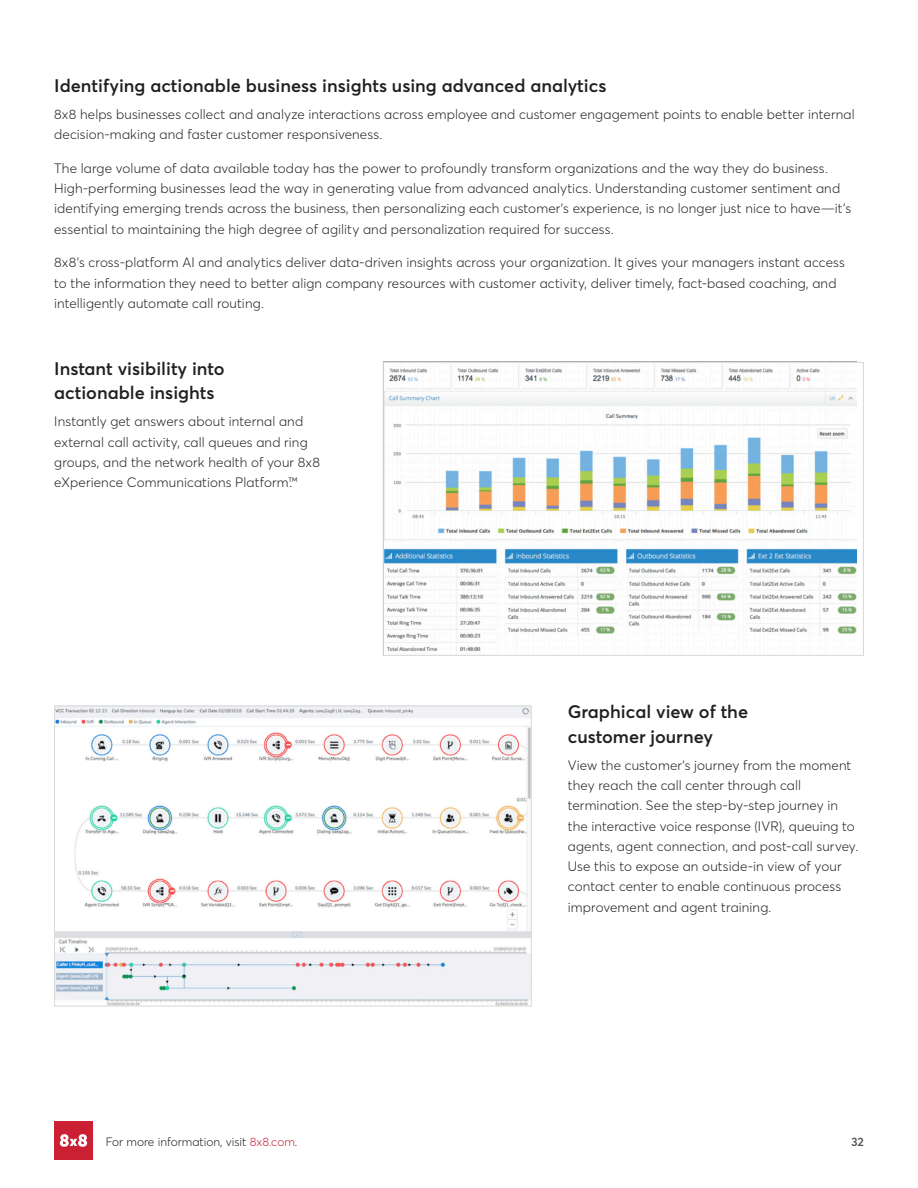
<style>
.page{position:relative;width:918px;height:1188px;background:#fff}
.page>*{position:absolute;margin:0;border:0;box-sizing:border-box;transform-origin:0 0}
.Subhead_Level_2{font:600 18px/24.8px "Averta";color:#231f20}
.Body{font:300 13.5px/20.2px "Averta";letter-spacing:.01em;color:#231f20}
.t1{font:300 12px "Averta";color:#231f20}
.t2{font:600 12px "Averta";color:#54555a}
.s1{color:#cb2033}
</style>
<div class="page">
<img style="left:54px;top:705px;width:478px;height:302px">
<div style="left:54px;top:706px;width:478px;height:300px;border:1px solid #d9d9d5"></div>
<img style="left:385px;top:364px;width:471px;height:290px">
<div style="left:383px;top:362px;width:481px;height:294px;border:1px solid #d9d9d5"></div>
<div style="left:54px;top:1121px;width:39px;height:39px;background:#cb2033"></div>
<svg style="left:60px;top:1134px;width:27px;height:13px"></svg>
<p class="Subhead_Level_2" style="left:54px;top:72px;width:554px">Identifying actionable business insights using advanced analytics</p>
<p class="Body" style="left:54px;top:103px;width:802px">8x8 helps businesses collect and analyze interactions across employee and customer engagement points to enable better internal decision-making and faster customer responsiveness.</p>
<p class="Body" style="left:54px;top:157px;width:799px">The large volume of data available today has the power to profoundly transform organizations and the way they do business.<br>High-performing businesses lead the way in generating value from advanced analytics. Understanding customer sentiment and identifying emerging trends across the business, then personalizing each customer’s experience, is no longer just nice to have—it’s essential to maintaining the high degree of agility and personalization required for success.</p>
<p class="Body" style="left:54px;top:252px;width:792px">8x8’s cross-platform AI and analytics deliver data-driven insights across your organization. It gives your managers instant access to the information they need to better align company resources with customer activity, deliver timely, fact-based coaching, and intelligently automate call routing.</p>
<p class="Subhead_Level_2" style="left:54px;top:355px;width:172px">Instant visibility into actionable insights</p>
<p class="Body" style="left:54px;top:411px;width:267px">Instantly get answers about internal and external call activity, call queues and ring groups, and the network health of your 8x8 eXperience Communications Platform™.</p>
<p class="Subhead_Level_2" style="left:568px;top:699px;width:182px">Graphical view of the customer journey</p>
<p class="Body" style="left:568px;top:755px;width:292px">View the customer’s journey from the moment they reach the call center through call termination. See the step-by-step journey in the interactive voice response (IVR), queuing to agents, agent connection, and post-call survey.<br>Use this to expose an outside-in view of your contact center to enable continuous process improvement and agent training.</p>
<p class="t1" style="left:106px;top:1133px;width:193px">For more information, visit <span class="s1">8x8.com</span>.</p>
<p class="t2" style="left:851px;top:1133px;width:14px">32</p>
</div>
